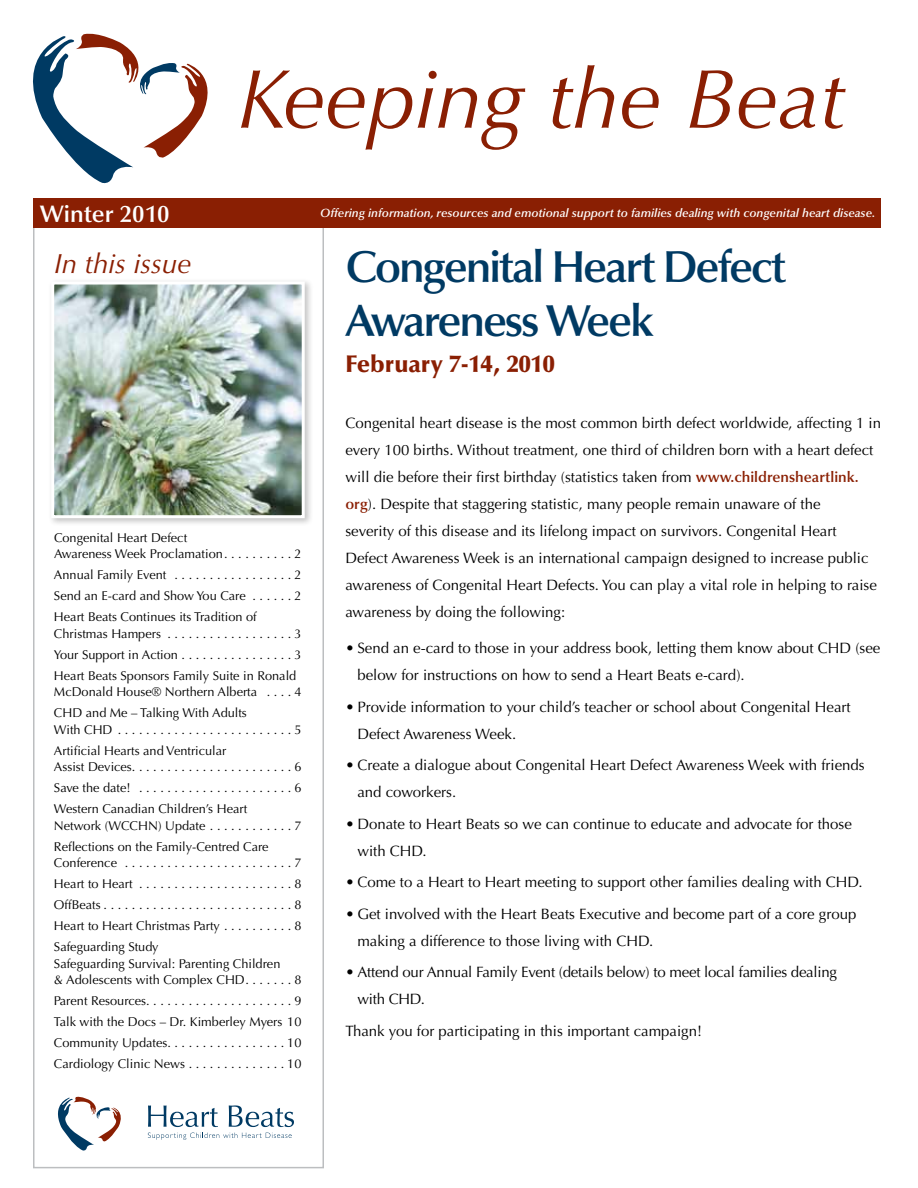
<style>
.page{position:relative;width:918px;height:1188px;background:#fff}
.page>*{position:absolute;margin:0;border:0;box-sizing:border-box;transform-origin:0 0}
.t1{font:italic 84px "Optima LT Std";color:#8a1f03}
.t2{font:600 45px/54px "Optima LT Std";letter-spacing:-.05em;color:#003a63}
.t3{font:italic 27.75px "Optima LT Std";color:#8a1f03}
.t4{font:900 24px "Optima LT Std";color:#8a1f03}
.t5{font:600 24px "Optima LT Std";color:#fff}
.t6{font:15px/27px "Optima LT Std";color:#000}
.t7{font:12.75px/21px "Optima LT Std";color:#000}
.t8{font:italic 600 12px "Optima LT Std";color:#fff}
.s1{font-weight:600;color:#8a1f03}
</style>
<div class="page">
<div style="left:33px;top:222px;width:291px;height:946px;border:2px solid #bcbec0"></div>
<div style="left:33px;top:198px;width:847px;height:30px;background:#8a1f03"></div>
<svg style="left:33px;top:33px;width:175px;height:151px"></svg>
<svg style="left:58px;top:1096px;width:63px;height:55px"></svg>
<svg style="left:148px;top:1105px;width:70px;height:22px"></svg>
<svg style="left:229px;top:1105px;width:65px;height:22px"></svg>
<svg style="left:148px;top:1133px;width:144px;height:7px"></svg>
<div style="left:48px;top:278px;width:265px;height:249px;background:#000;opacity:.25"></div>
<img style="left:55px;top:286px;width:246px;height:228px">
<div style="left:51px;top:282px;width:254px;height:236px;border:3px solid #fff"></div>
<h1 class="t1" style="left:236px;top:50px;width:610px">Keeping the Beat</h1>
<h3 class="t5" style="left:40px;top:200px;width:131px">Winter 2010</h3>
<p class="t8" style="left:320px;top:206px;width:557px">Offering information, resources and emotional support to families dealing with congenital heart disease.</p>
<h3 class="t3" style="left:54px;top:248px;width:139px">In this issue</h3>
<h2 class="t2" style="left:345px;top:240px;width:442px">Congenital Heart Defect<br>Awareness Week</h2>
<h3 class="t4" style="left:345px;top:350px;width:211px">February 7-14, 2010</h3>
<p class="t6" style="left:345px;top:410px;width:537px">Congenital heart disease is the most common birth defect worldwide, affecting 1 in every 100 births. Without treatment, one third of children born with a heart defect will die before their first birthday (statistics taken from <span class="s1">www.childrensheartlink. org</span>). Despite that staggering statistic, many people remain unaware of the<br>severity of this disease and its lifelong impact on survivors. Congenital Heart Defect Awareness Week is an international campaign designed to increase public awareness of Congenital Heart Defects. You can play a vital role in helping to raise awareness by doing the following:</p>
<p class="t6" style="left:357px;top:635px;width:525px;text-indent:-12px">• Send an e-card to those in your address book, letting them know about CHD (see below for instructions on how to send a Heart Beats e-card).</p>
<p class="t6" style="left:357px;top:693px;width:495px;text-indent:-12px">• Provide information to your child’s teacher or school about Congenital Heart<br>Defect Awareness Week.</p>
<p class="t6" style="left:357px;top:752px;width:509px;text-indent:-12px">• Create a dialogue about Congenital Heart Defect Awareness Week with friends and coworkers.</p>
<p class="t6" style="left:357px;top:810px;width:496px;text-indent:-12px">• Donate to Heart Beats so we can continue to educate and advocate for those with CHD.</p>
<p class="t6" style="left:345px;top:869px;width:519px">• Come to a Heart to Heart meeting to support other families dealing with CHD.</p>
<p class="t6" style="left:357px;top:900px;width:501px;text-indent:-12px">• Get involved with the Heart Beats Executive and become part of a core group making a difference to those living with CHD.</p>
<p class="t6" style="left:357px;top:959px;width:481px;text-indent:-12px">• Attend our Annual Family Event (details below) to meet local families dealing with CHD.</p>
<p class="t6" style="left:345px;top:1017px;width:358px">Thank you for participating in this important campaign!</p>
<p class="t7" style="left:54px;top:529px;width:249px;line-height:16.5px">Congenital Heart Defect<br>Awareness Week Proclamation . . . . . . . . . 2</p>
<p class="t7" style="left:54px;top:565px;width:249px;text-align:justify">Annual Family Event ................ 2<br>Send an E-card and Show You Care . . . . . 2<br>Heart Beats Continues its Tradition of</p>
<p class="t7" style="left:54px;top:623px;width:249px;text-align:justify">Christmas Hampers ................. 3<br>Your Support in Action . . . . . . . . . . . . . . . 3<br>Heart Beats Sponsors Family Suite in Ronald</p>
<p class="t7" style="left:54px;top:682px;width:249px">McDonald House® Northern Alberta . . . 4<br>CHD and Me – Talking With Adults</p>
<p class="t7" style="left:54px;top:719px;width:249px">With CHD ........................ 5<br>Artificial Hearts and Ventricular</p>
<p class="t7" style="left:54px;top:757px;width:249px;text-align:justify">Assist Devices ...................... 6<br>Save the date! ..................... 6<br>Western Canadian Children’s Heart</p>
<p class="t7" style="left:54px;top:815px;width:249px">Network (WCCHN) Update . . . . . . . . . . . 7<br>Reflections on the Family-Centred Care</p>
<p class="t7" style="left:54px;top:853px;width:249px;text-align:justify">Conference ....................... 7<br>Heart to Heart ..................... 8<br>OffBeats .......................... 8<br>Heart to Heart Christmas Party . . . . . . . . . 8<br>Safeguarding Study</p>
<p class="t7" style="left:54px;top:955px;width:249px;line-height:16.5px">Safeguarding Survival: Parenting Children<br>&amp; Adolescents with Complex CHD . . . . . . 8</p>
<p class="t7" style="left:54px;top:991px;width:249px;text-align:justify">Parent Resources.....................9<br>Talk with the Docs – Dr. Kimberley Myers 10<br>Community Updates . . . . . . . . . . . . . . . . 10<br>Cardiology Clinic News . . . . . . . . . . . . . 10</p>
</div>
